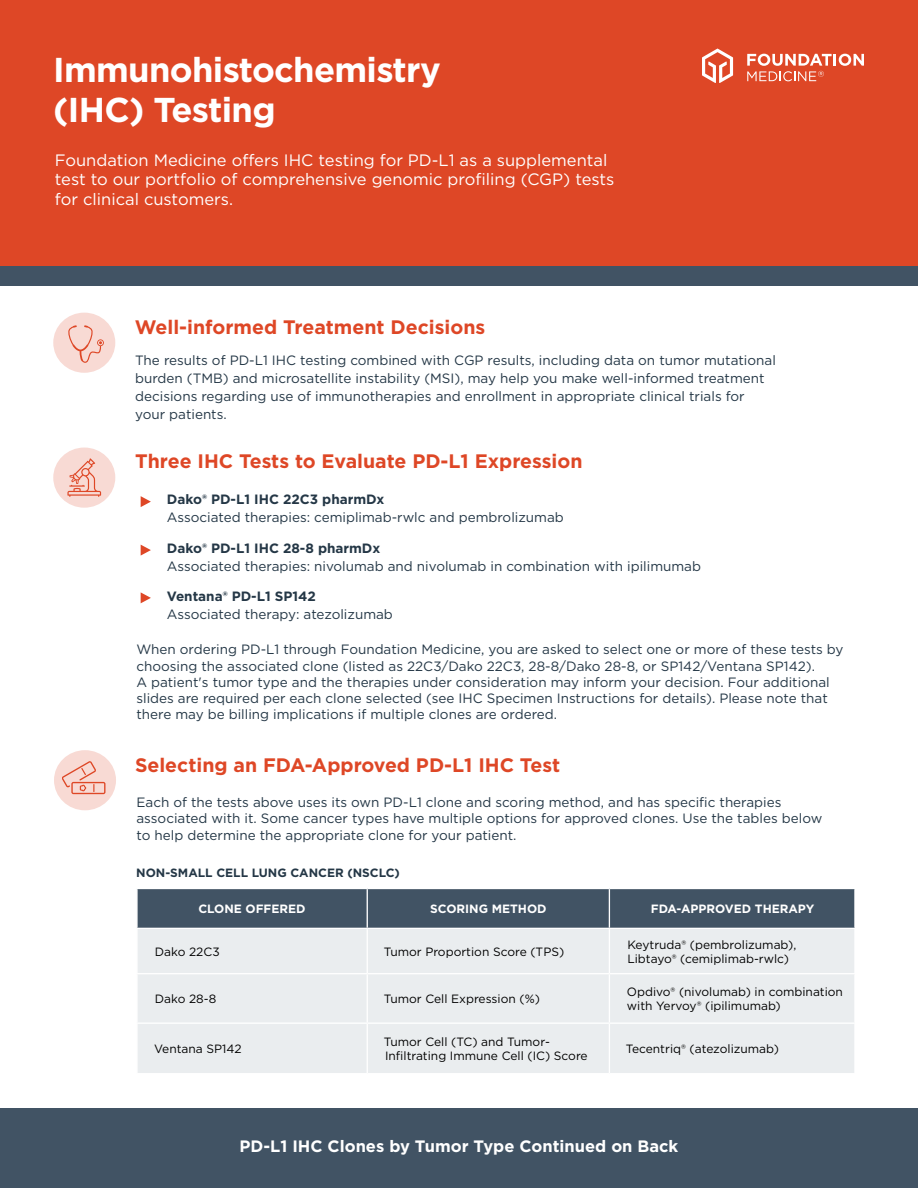
<style>
.page{position:relative;width:918px;height:1188px;background:#fff}
.page>*{position:absolute;margin:0;border:0;box-sizing:border-box;transform-origin:0 0}
.t1{font:700 34.5px/40.3px "Gotham";letter-spacing:-.02em;color:#fff}
.t2{font:700 19.5px "Gotham";color:#de4726}
.t3{font:16.5px/19.8px "Gotham";color:#fff}
.t4{font:16.5px "Gotham";color:#fff;scale:.96 1}
.t5{font:700 16.5px "Gotham";color:#fff}
.t6{font:13.5px/16.2px "Gotham";color:#243746}
.t7{font:700 13.5px "Gotham";color:#243746}
.t8{font:12px/14.4px "Gotham";color:#000}
.t9{font:700 12px "Gotham";color:#fff}
.t10{font:700 12px "Gotham";color:#243746}
</style>
<div class="page">
<div style="left:138px;top:889px;width:716px;height:39px;background:#415364"></div>
<div style="left:138px;top:929px;width:716px;height:144px;background:#eaedef"></div>
<hr style="left:367px;top:889px;width:1px;height:39px;background:#fff">
<hr style="left:609px;top:889px;width:1px;height:39px;background:#fff">
<hr style="left:367px;top:929px;width:1px;height:44px;background:#fff">
<hr style="left:609px;top:929px;width:1px;height:44px;background:#fff">
<hr style="left:136px;top:973px;width:231px;height:1px;background:#fff">
<hr style="left:367px;top:973px;width:242px;height:1px;background:#fff">
<hr style="left:367px;top:974px;width:1px;height:48px;background:#fff">
<hr style="left:609px;top:973px;width:247px;height:1px;background:#fff">
<hr style="left:609px;top:974px;width:1px;height:48px;background:#fff">
<hr style="left:136px;top:1022px;width:231px;height:2px;background:#fff">
<hr style="left:367px;top:1022px;width:242px;height:2px;background:#fff">
<hr style="left:367px;top:1024px;width:1px;height:49px;background:#fff">
<hr style="left:609px;top:1022px;width:247px;height:2px;background:#fff">
<hr style="left:609px;top:1024px;width:1px;height:49px;background:#fff">
<div style="left:0;top:1108px;width:918px;height:80px;background:#415364"></div>
<div style="left:53px;top:313px;width:62px;height:60px;background:#f8dad4;border-radius:50%"></div>
<svg style="left:68px;top:325px;width:36px;height:38px"></svg>
<div style="left:53px;top:448px;width:62px;height:60px;background:#f8dad4;border-radius:50%"></div>
<svg style="left:67px;top:458px;width:34px;height:39px"></svg>
<svg style="left:141px;top:496px;width:10px;height:11px"></svg>
<svg style="left:141px;top:545px;width:10px;height:11px"></svg>
<svg style="left:141px;top:592px;width:10px;height:11px"></svg>
<div style="left:54px;top:750px;width:62px;height:60px;background:#f8dad4;border-radius:50%"></div>
<svg style="left:62px;top:761px;width:43px;height:33px"></svg>
<div style="left:0;top:227px;width:918px;height:59px;background:#415364"></div>
<div style="left:0;top:92px;width:918px;height:174px;background:#de4726"></div>
<div style="left:0;top:0;width:918px;height:227px;background:#de4726"></div>
<svg style="left:702px;top:49px;width:31px;height:34px"></svg>
<svg style="left:747px;top:54px;width:117px;height:27px"></svg>
<h1 class="t1" style="left:53px;top:49px;width:389px">Immunohistochemistry (IHC) Testing</h1>
<p class="t3" style="left:55px;top:149px;width:561px">Foundation Medicine offers IHC testing for PD-L1 as a supplemental test to our portfolio of comprehensive genomic profiling (CGP) tests for clinical customers.</p>
<p class="t4" style="left:55px;top:163px;width:600px">Niationsendi odignim porrum sitibus, qui simoles essitionse essit aut quidit</p>
<h2 class="t2" style="left:135px;top:314px;width:352px">Well-informed Treatment Decisions</h2>
<p class="t6" style="left:135px;top:350px;width:642px;line-height:18px">The results of PD-L1 IHC testing combined with CGP results, including data on tumor mutational burden (TMB) and microsatellite instability (MSI), may help you make well-informed treatment decisions regarding use of immunotherapies and enrollment in appropriate clinical trials for your patients.</p>
<h2 class="t2" style="left:135px;top:448px;width:449px">Three IHC Tests to Evaluate PD-L1 Expression</h2>
<p class="t7" style="left:167px;top:490px;width:219px">Dako® PD-L1 IHC 22C3 pharmDx</p>
<p class="t6" style="left:167px;top:509px;width:399px">Associated therapies: cemiplimab-rwlc and pembrolizumab</p>
<p class="t7" style="left:167px;top:539px;width:215px">Dako® PD-L1 IHC 28-8 pharmDx</p>
<p class="t6" style="left:167px;top:557px;width:536px">Associated therapies: nivolumab and nivolumab in combination with ipilimumab</p>
<p class="t7" style="left:167px;top:587px;width:151px">Ventana® PD-L1 SP142</p>
<p class="t6" style="left:167px;top:606px;width:228px">Associated therapy: atezolizumab</p>
<p class="t6" style="left:136px;top:641px;width:709px">When ordering PD-L1 through Foundation Medicine, you are asked to select one or more of these tests by choosing the associated clone (listed as 22C3/Dako 22C3, 28-8/Dako 28-8, or SP142/Ventana SP142).<br>A patient's tumor type and the therapies under consideration may inform your decision. Four additional slides are required per each clone selected (see IHC Specimen Instructions for details). Please note that there may be billing implications if multiple clones are ordered.</p>
<h2 class="t2" style="left:135px;top:752px;width:427px">Selecting an FDA-Approved PD-L1 IHC Test</h2>
<p class="t6" style="left:136px;top:794px;width:687px">Each of the tests above uses its own PD-L1 clone and scoring method, and has specific therapies associated with it. Some cancer types have multiple options for approved clones. Use the tables below to help determine the appropriate clone for your patient.</p>
<p class="t10" style="left:136px;top:865px;width:265px">NON-SMALL CELL LUNG CANCER (NSCLC)</p>
<p class="t9" style="left:198px;top:901px;width:109px">CLONE OFFERED</p>
<p class="t9" style="left:430px;top:901px;width:118px">SCORING METHOD</p>
<p class="t9" style="left:651px;top:901px;width:165px">FDA-APPROVED THERAPY</p>
<p class="t8" style="left:155px;top:944px;width:66px">Dako 22C3</p>
<p class="t8" style="left:384px;top:944px;width:182px">Tumor Proportion Score (TPS)</p>
<p class="t8" style="left:627px;top:937px;width:171px">Keytruda® (pembrolizumab),<br>Libtayo® (cemiplimab-rwlc)</p>
<p class="t8" style="left:155px;top:992px;width:63px">Dako 28-8</p>
<p class="t8" style="left:384px;top:992px;width:158px">Tumor Cell Expression (%)</p>
<p class="t8" style="left:627px;top:984px;width:218px">Opdivo® (nivolumab) in combination with Yervoy® (ipilimumab)</p>
<p class="t8" style="left:154px;top:1042px;width:89px">Ventana SP142</p>
<p class="t8" style="left:384px;top:1034px;width:206px">Tumor Cell (TC) and Tumor-<br>Infiltrating Immune Cell (IC) Score</p>
<p class="t8" style="left:626px;top:1042px;width:155px">Tecentriq® (atezolizumab)</p>
<p class="t5" style="left:240px;top:1136px;width:440px">PD-L1 IHC Clones by Tumor Type Continued on Back</p>
</div>
